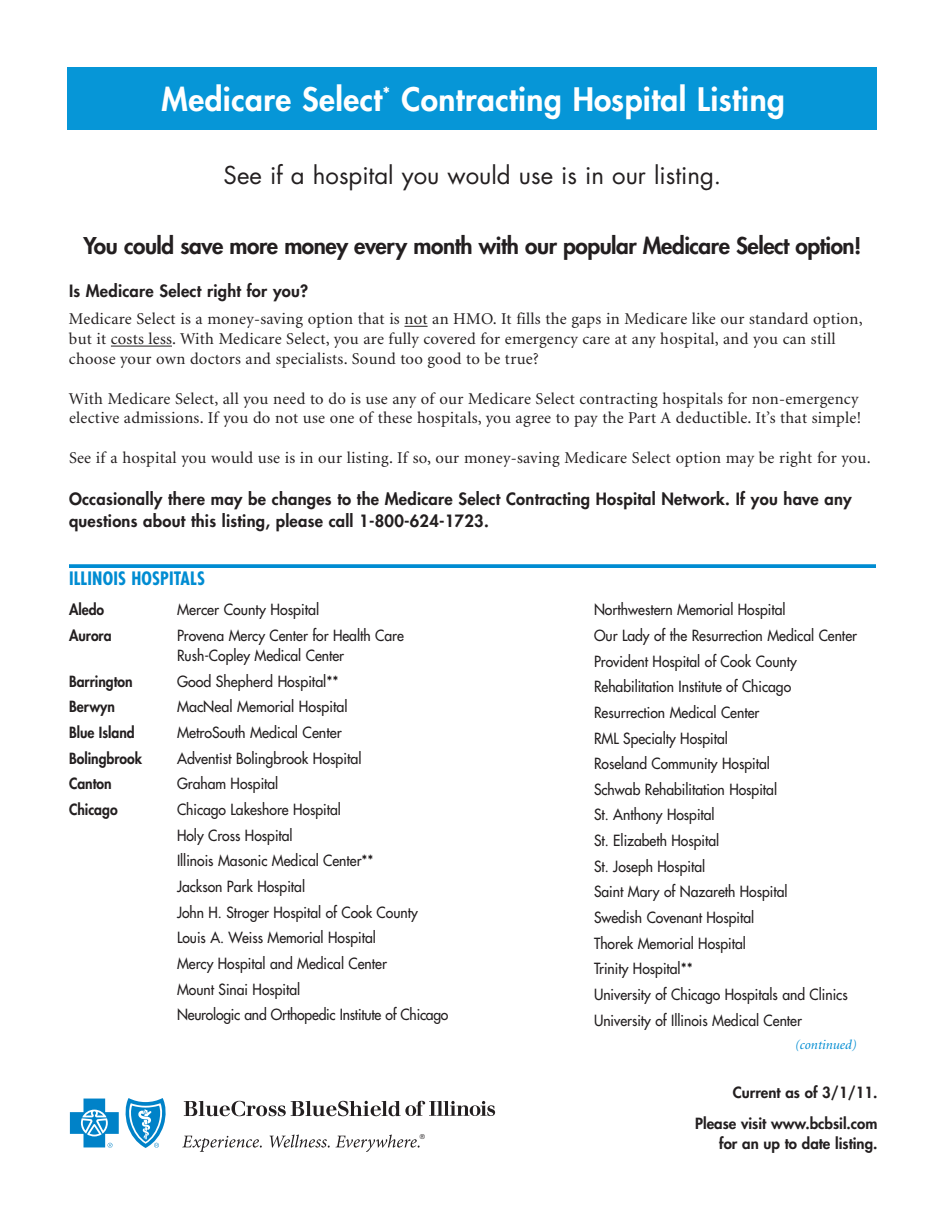
<style>
.page{position:relative;width:945px;height:1215px;background:#fff}
.page>*{position:absolute;margin:0;border:0;box-sizing:border-box;transform-origin:0 0}
.t1{font:800 31.5px "Futura";letter-spacing:.015em;color:#fff}
.t2{font:24px "Futura";color:#231f20}
.t3{font:800 22.5px "Futura";letter-spacing:-.02em;color:#231f20}
.t4{font:700 condensed 18px "Futura";letter-spacing:.01em;color:#008cd2}
.t5{font:16.5px/19.8px "Minion";letter-spacing:.015em;color:#231f20}
.t6{font:800 16.5px/22px "Futura";letter-spacing:.015em;color:#231f20}
.t7{font:15px/25.7px "Futura";color:#231f20;scale:.93 1}
.t8{font:15px "Futura";color:#231f20;scale:.95 1}
.t9{font:800 15px/30.8px "Futura";color:#231f20;text-align:right}
.t10{font:800 15px "Futura";color:#231f20;scale:.93 1}
.t11{font:italic 13.5px "Minion";color:#008cd2}
.t12{font:6.45px "Futura";color:#231f20}
</style>
<div class="page">
<div style="left:68px;top:67px;width:810px;height:63px;background:#0696d7"></div>
<svg style="left:404px;top:326px;width:24px;height:1px"></svg>
<hr style="left:111px;top:346px;width:61px;height:1px;background:#231f20">
<svg style="left:69px;top:564px;width:807px;height:4px;background:#0f92d4"></svg>
<svg style="left:182px;top:1136px;width:80px;height:16px"></svg>
<svg style="left:269px;top:1135px;width:151px;height:17px"></svg>
<svg style="left:184px;top:1101px;width:311px;height:15px"></svg>
<svg style="left:70px;top:1099px;width:49px;height:49px"></svg>
<svg style="left:125px;top:1098px;width:41px;height:50px"></svg>
<h1 class="t1" style="left:162px;top:84px;width:625px">Medicare Select<sup>*</sup> Contracting Hospital Listing</h1>
<h2 class="t2" style="left:224px;top:165px;width:499px">See if a hospital you would use is in our listing.</h2>
<h3 class="t3" style="left:83px;top:235px;width:780px">You could save more money every month with our popular Medicare Select option!</h3>
<p class="t6" style="left:69px;top:281px;width:241px">Is Medicare Select right for you?</p>
<p class="t5" style="left:69px;top:311px;width:795px">Medicare Select is a money-saving option that is not an HMO. It fills the gaps in Medicare like our standard option, but it costs less. With Medicare Select, you are fully covered for emergency care at any hospital, and you can still choose your own doctors and specialists. Sound too good to be true?</p>
<p class="t5" style="left:69px;top:390px;width:794px">With Medicare Select, all you need to do is use any of our Medicare Select contracting hospitals for non-emergency elective admissions. If you do not use one of these hospitals, you agree to pay the Part A deductible. It’s that simple!</p>
<p class="t5" style="left:69px;top:449px;width:803px">See if a hospital you would use is in our listing. If so, our money-saving Medicare Select option may be right for you.</p>
<p class="t6" style="left:69px;top:489px;width:784px">Occasionally there may be changes to the Medicare Select Contracting Hospital Network. If you have any questions about this listing, please call 1-800-624-1723.</p>
<p class="t4" style="left:69px;top:571px;width:138px">ILLINOIS HOSPITALS</p>
<p class="t10" style="left:69px;top:603px;width:39px">Aledo</p>
<p class="t8" style="left:177px;top:602px;width:151px">Mercer County Hospital</p>
<p class="t10" style="left:69px;top:628px;width:47px">Aurora</p>
<p class="t7" style="left:177px;top:626px;width:245px;line-height:20.2px">Provena Mercy Center for Health Care<br>Rush-Copley Medical Center</p>
<p class="t10" style="left:69px;top:674px;width:70px">Barrington</p>
<p class="t8" style="left:177px;top:674px;width:172px">Good Shepherd Hospital**</p>
<p class="t10" style="left:69px;top:700px;width:51px">Berwyn</p>
<p class="t8" style="left:177px;top:699px;width:181px">MacNeal Memorial Hospital</p>
<p class="t10" style="left:69px;top:725px;width:72px">Blue Island</p>
<p class="t8" style="left:177px;top:725px;width:175px">MetroSouth Medical Center</p>
<p class="t10" style="left:69px;top:751px;width:80px">Bolingbrook</p>
<p class="t8" style="left:177px;top:751px;width:196px">Adventist Bolingbrook Hospital</p>
<p class="t10" style="left:69px;top:777px;width:47px">Canton</p>
<p class="t7" style="left:177px;top:772px;width:111px">Graham Hospital</p>
<p class="t10" style="left:69px;top:802px;width:54px">Chicago</p>
<p class="t7" style="left:177px;top:798px;width:293px">Chicago Lakeshore Hospital<br>Holy Cross Hospital<br>Illinois Masonic Medical Center**<br>Jackson Park Hospital<br>John H. Stroger Hospital of Cook County<br>Louis A. Weiss Memorial Hospital<br>Mercy Hospital and Medical Center<br>Mount Sinai Hospital<br>Neurologic and Orthopedic Institute of Chicago</p>
<p class="t12" style="left:420px;top:1134px;width:7px">®</p>
<p class="t7" style="left:594px;top:598px;width:284px">Northwestern Memorial Hospital<br>Our Lady of the Resurrection Medical Center<br>Provident Hospital of Cook County<br>Rehabilitation Institute of Chicago<br>Resurrection Medical Center<br>RML Specialty Hospital<br>Roseland Community Hospital<br>Schwab Rehabilitation Hospital<br>St. Anthony Hospital<br>St. Elizabeth Hospital<br>St. Joseph Hospital<br>Saint Mary of Nazareth Hospital<br>Swedish Covenant Hospital<br>Thorek Memorial Hospital<br>Trinity Hospital**<br>University of Chicago Hospitals and Clinics<br>University of Illinois Medical Center</p>
<p class="t11" style="left:795px;top:1040px;width:63px">(continued)</p>
<p class="t9" style="left:695px;top:1079px;width:184px">Current as of 3/1/11.<br>Please visit www.bcbsil.com</p>
<p class="t9" style="left:719px;top:1129px;width:160px">for an up to date listing.</p>
</div>
